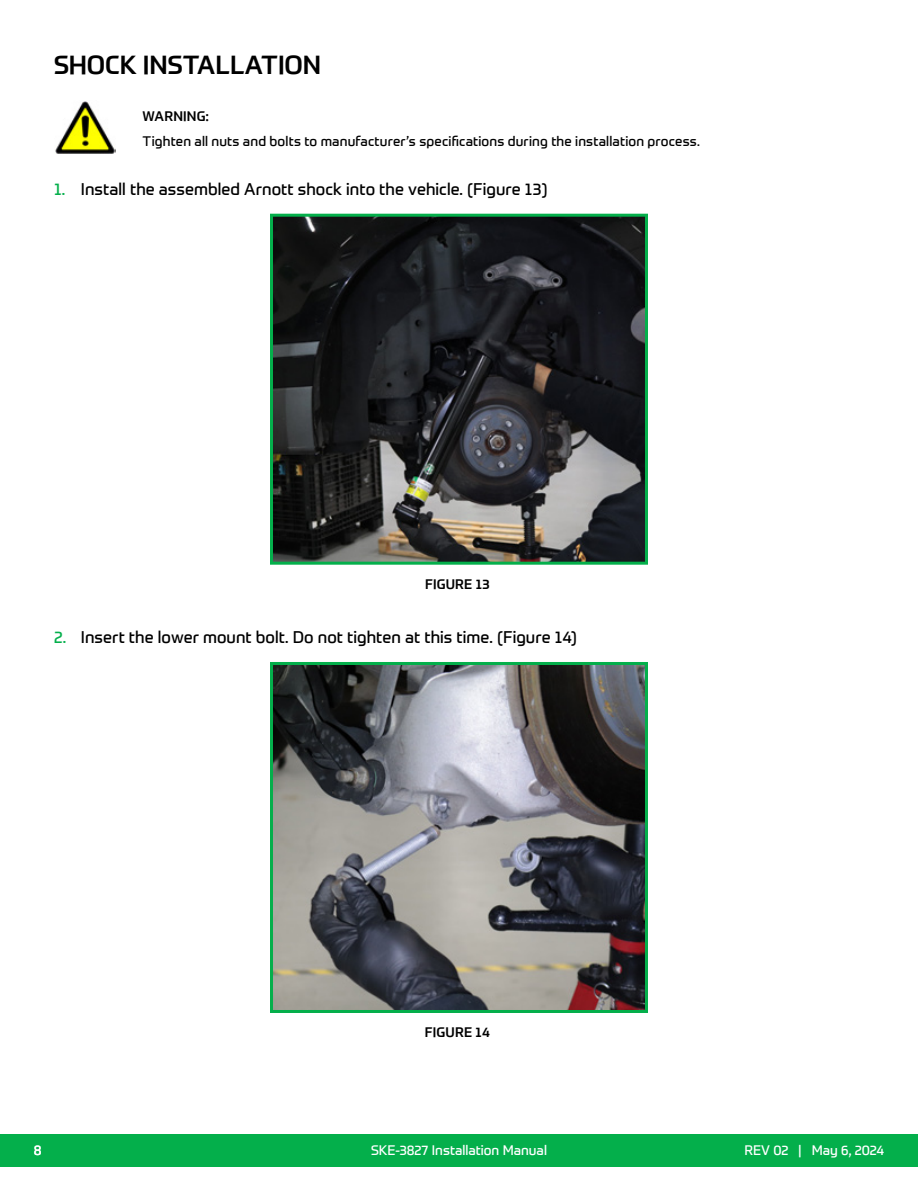
<style>
.page{position:relative;width:918px;height:1188px;background:#fff}
.page>*{position:absolute;margin:0;border:0;box-sizing:border-box;transform-origin:0 0}
.t1{font:500 25.5px "Prometo";color:#000}
.t2{font:16.5px "Prometo";letter-spacing:.005em;color:#000}
.t3{font:13.5px "Prometo";letter-spacing:.01em;color:#000}
.t4{font:13.5px "Prometo";color:#fff}
.t5{font:500 13.5px "Prometo";letter-spacing:.02em;color:#000}
.s1{color:#04af4b}
</style>
<div class="page">
<div style="left:0;top:1134px;width:918px;height:32px;background:#04af4b"></div>
<img style="left:274px;top:218px;width:370px;height:343px">
<div style="left:270px;top:214px;width:378px;height:351px;border:3px solid #04af4b"></div>
<img style="left:274px;top:666px;width:370px;height:343px">
<div style="left:270px;top:662px;width:378px;height:351px;border:3px solid #04af4b"></div>
<img style="left:55px;top:101px;width:61px;height:53px">
<h1 class="t1" style="left:54px;top:49px;width:269px">SHOCK INSTALLATION</h1>
<p class="t5" style="left:143px;top:107px;width:68px">WARNING:</p>
<p class="t3" style="left:143px;top:133px;width:559px">Tighten all nuts and bolts to manufacturer’s specifications during the installation process.</p>
<p class="t2" style="left:54px;top:179px;width:495px"><span class="s1">1.</span> Install the assembled Arnott shock into the vehicle. (Figure 13)</p>
<p class="t5" style="left:425px;top:575px;width:17px">FIGURE</p>
<p class="t5" style="left:476px;top:575px;width:15px">13</p>
<p class="t2" style="left:54px;top:627px;width:525px"><span class="s1">2.</span> Insert the lower mount bolt. Do not tighten at this time. (Figure 14)</p>
<p class="t5" style="left:425px;top:1024px;width:17px">FIGURE</p>
<p class="t5" style="left:475px;top:1024px;width:16px">14</p>
<p class="t4" style="left:34px;top:1142px;width:9px">8</p>
<p class="t4" style="left:371px;top:1142px;width:177px">SKE-3827 Installation Manual</p>
<p class="t4" style="left:744px;top:1142px;width:141px">REV 02 | May 6, 2024</p>
</div>
